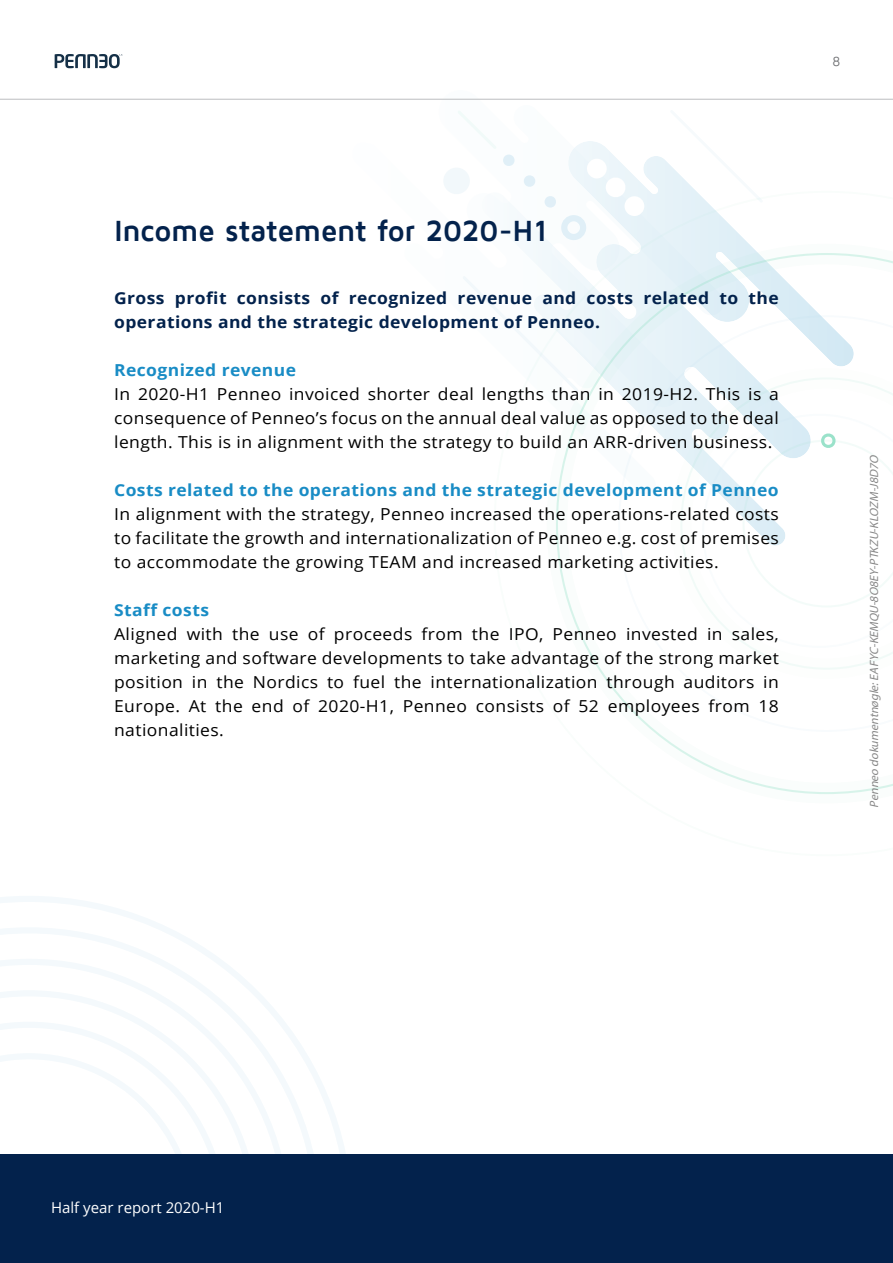
<style>
.page{position:relative;width:893px;height:1263px;background:#fff}
.page>*{position:absolute;margin:0;border:0;box-sizing:border-box;transform-origin:0 0}
.t1{font:700 30px "Maven Pro";letter-spacing:-.015em;color:#03224c}
.t2{font:16.5px/24px "Open Sans";letter-spacing:.025em;color:#000;text-align:justify;scale:1.06 1}
.t3{font:700 16.5px/24px "Open Sans";letter-spacing:.025em;color:#03224c;scale:1.06 1}
.t4{font:700 16.5px "Open Sans";letter-spacing:.025em;color:#198cc5;scale:1.06 1}
.t5{font:15px "Open Sans";color:#fff}
.t6{font:13.5px "Maven Pro";color:#6d6e71}
.t7{font:italic 12px "Myriad Pro";color:#888}
</style>
<div class="page">
<svg style="left:507px;top:141px;width:163px;height:50px"></svg>
<svg style="left:458px;top:111px;width:38px;height:38px"></svg>
<svg style="left:606px;top:177px;width:38px;height:14px"></svg>
<div style="left:587px;top:159px;width:20px;height:19px;background:#fff;border-radius:10px"></div>
<svg style="left:503px;top:155px;width:33px;height:32px"></svg>
<svg style="left:670px;top:165px;width:26px;height:26px"></svg>
<svg style="left:463px;top:276px;width:31px;height:33px"></svg>
<div style="left:443px;top:168px;width:27px;height:26px;background:#f2f8fb;border-radius:50%"></div>
<svg style="left:494px;top:191px;width:267px;height:189px"></svg>
<svg style="left:547px;top:244px;width:346px;height:550px"></svg>
<svg style="left:702px;top:414px;width:191px;height:234px"></svg>
<svg style="left:0;top:896px;width:345px;height:258px"></svg>
<svg style="left:0;top:927px;width:321px;height:227px"></svg>
<svg style="left:259px;top:959px;width:31px;height:94px"></svg>
<svg style="left:0;top:945px;width:259px;height:108px"></svg>
<svg style="left:0;top:1053px;width:295px;height:101px"></svg>
<div style="left:0;top:1154px;width:893px;height:109px;background:#03224c"></div>
<hr style="left:0;top:99px;width:893px;height:1px;background:#bcbec0">
<svg style="left:55px;top:54px;width:67px;height:14px"></svg>
<p class="t6" style="left:832px;top:54px;width:9px">8</p>
<h1 class="t1" style="left:114px;top:215px;width:435px">Income statement for 2020-H1</h1>
<p class="t3" style="left:114px;top:288px;width:628px">Gross profit consists of recognized revenue and costs related to the operations and the strategic development of Penneo.</p>
<p class="t4" style="left:114px;top:364px;width:173px">Recognized revenue</p>
<p class="t2" style="left:114px;top:384px;width:629px">In 2020-H1 Penneo invoiced shorter deal lengths than in 2019-H2. This is a consequence of Penneo’s focus on the annual deal value as opposed to the deal length. This is in alignment with the strategy to build an ARR-driven business.</p>
<p class="t4" style="left:114px;top:484px;width:628px">Costs related to the operations and the strategic development of Penneo</p>
<p class="t2" style="left:114px;top:504px;width:629px">In alignment with the strategy, Penneo increased the operations-related costs to facilitate the growth and internationalization of Penneo e.g. cost of premises to accommodate the growing TEAM and increased marketing activities.</p>
<p class="t4" style="left:114px;top:604px;width:91px">Staff costs</p>
<p class="t2" style="left:114px;top:624px;width:629px">Aligned with the use of proceeds from the IPO, Penneo invested in sales, marketing and software developments to take advantage of the strong market position in the Nordics to fuel the internationalization through auditors in Europe. At the end of 2020-H1, Penneo consists of 52 employees from 18 nationalities.</p>
<p class="t7" style="left:869px;top:807px;width:356px;rotate:-90deg">Penneo dokumentnøgle:EAFYC-KEMQU-8O8EY-PTKZU-KLOZM-J8D7O</p>
<p class="t5" style="left:51px;top:1201px;width:175px">Half year report 2020-H1</p>
</div>
